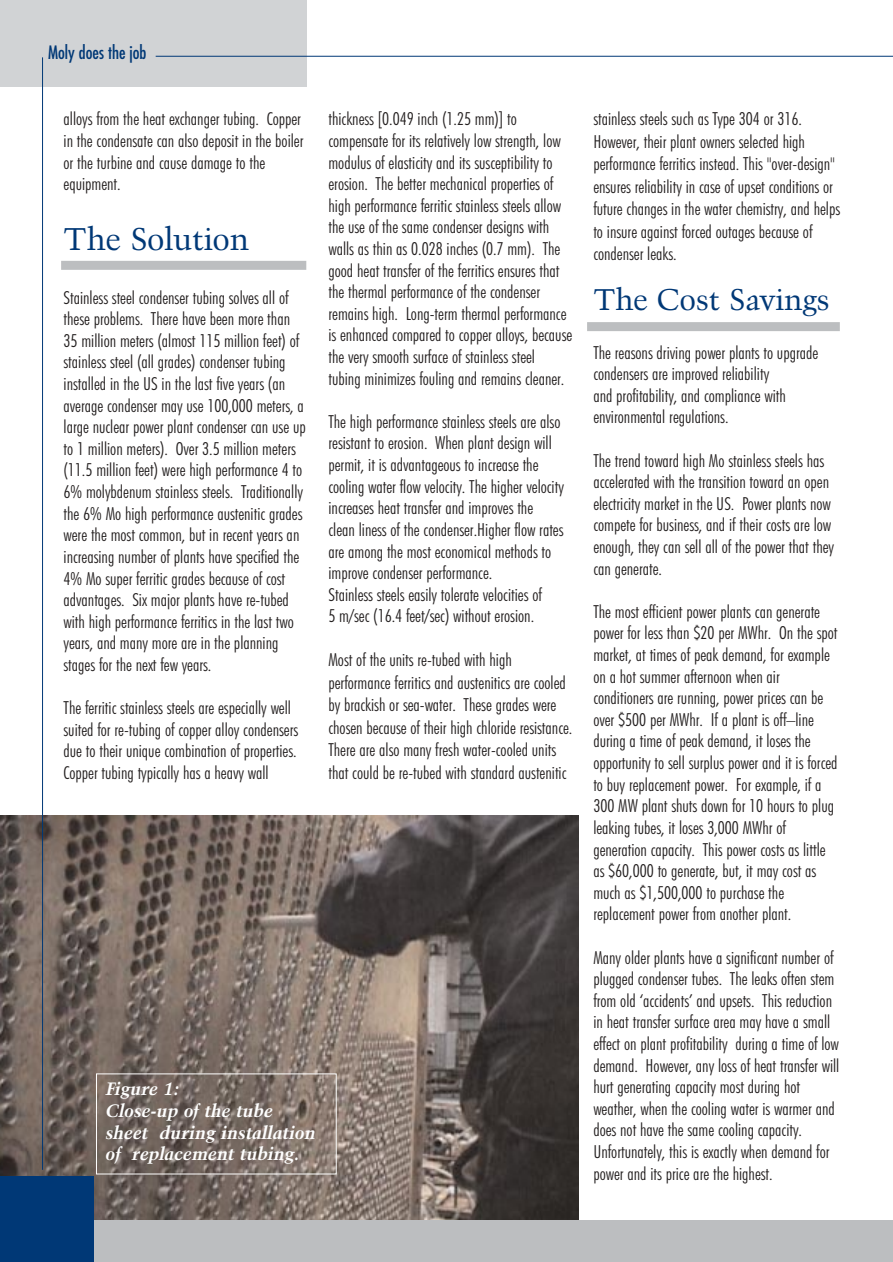
<style>
.page{position:relative;width:893px;height:1262px;background:#fff}
.page>*{position:absolute;margin:0;border:0;box-sizing:border-box;transform-origin:0 0}
.t1{font:31.5px "Kuenstler 480 BT";color:#003876}
.t2{font:30px "Kuenstler 480 BT";color:#003876}
.t3{font:300 condensed 18px/21.6px "Futura BT";color:#231f1f}
.t4{font:italic 700 18px/21.6px "Kuenstler 480 BT";color:#fff}
.t5{font:condensed 18px "Futura";color:#003876}
</style>
<div class="page">
<div style="left:0;top:0;width:306px;height:87px;background:#d1d3d5"></div>
<img style="left:0;top:815px;width:578px;height:405px">
<hr style="left:42px;top:57px;width:1px;height:1112px;background:#003876">
<hr style="left:156px;top:56px;width:736px;height:1px;background:#003876">
<div style="left:93px;top:1220px;width:799px;height:41px;background:#bcbec0"></div>
<div style="left:61px;top:261px;width:245px;height:9px;background:#bcbec0"></div>
<div style="left:587px;top:322px;width:252px;height:9px;background:#bcbec0"></div>
<div style="left:0;top:1176px;width:93px;height:85px;background:#003876"></div>
<p class="t5" style="left:48px;top:44px;width:100px">Moly does the job</p>
<p class="t3" style="left:64px;top:110px;width:241px">alloys from the heat exchanger tubing. Copper in the condensate can also deposit in the boiler or the turbine and cause damage to the equipment.</p>
<h1 class="t1" style="left:64px;top:228px;width:187px">The Solution</h1>
<p class="t3" style="left:64px;top:288px;width:244px">Stainless steel condenser tubing solves all of these problems. There have been more than 35 million meters (almost 115 million feet) of stainless steel (all grades) condenser tubing installed in the US in the last five years (an average condenser may use 100,000 meters, a large nuclear power plant condenser can use up to 1 million meters). Over 3.5 million meters (11.5 million feet) were high performance 4 to 6% molybdenum stainless steels. Traditionally the 6% Mo high performance austenitic grades were the most common, but in recent years an increasing number of plants have specified the 4% Mo super ferritic grades because of cost advantages. Six major plants have re-tubed with high performance ferritics in the last two years, and many more are in the planning stages for the next few years.</p>
<p class="t3" style="left:64px;top:699px;width:236px">The ferritic stainless steels are especially well suited for re-tubing of copper alloy condensers due to their unique combination of properties.<br>Copper tubing typically has a heavy wall</p>
<p class="t3" style="left:328px;top:110px;width:245px">thickness [0.049 inch (1.25 mm)] to compensate for its relatively low strength, low modulus of elasticity and its susceptibility to erosion. The better mechanical properties of high performance ferritic stainless steels allow the use of the same condenser designs with walls as thin as 0.028 inches (0.7 mm). The good heat transfer of the ferritics ensures that the thermal performance of the condenser remains high. Long-term thermal performance is enhanced compared to copper alloys, because the very smooth surface of stainless steel<br>tubing minimizes fouling and remains cleaner.</p>
<p class="t3" style="left:328px;top:413px;width:237px">The high performance stainless steels are also resistant to erosion. When plant design will permit, it is advantageous to increase the cooling water flow velocity. The higher velocity increases heat transfer and improves the clean liness of the condenser.Higher flow rates are among the most economical methods to improve condenser performance.<br>Stainless steels easily tolerate velocities of<br>5 m/sec (16.4 feet/sec) without erosion.</p>
<p class="t3" style="left:328px;top:651px;width:245px;line-height:22.5px">Most of the units re-tubed with high performance ferritics and austenitics are cooled by brackish or sea-water. These grades were chosen because of their high chloride resistance.<br>There are also many fresh water-cooled units that could be re-tubed with standard austenitic</p>
<p class="t4" style="left:106px;top:1080px;width:211px">Figure 1:<br>Close-up of the tube sheet during installation of replacement tubing.</p>
<p class="t3" style="left:593px;top:110px;width:248px;line-height:22.5px">stainless steels such as Type 304 or 316.<br>However, their plant owners selected high performance ferritics instead. This "over-design" ensures reliability in case of upset conditions or future changes in the water chemistry, and helps to insure against forced outages because of condenser leaks.</p>
<h2 class="t2" style="left:593px;top:288px;width:238px">The Cost Savings</h2>
<p class="t3" style="left:593px;top:343px;width:226px">The reasons driving power plants to upgrade condensers are improved reliability<br>and profitability, and compliance with environmental regulations.</p>
<p class="t3" style="left:593px;top:451px;width:242px">The trend toward high Mo stainless steels has accelerated with the transition toward an open electricity market in the US. Power plants now compete for business, and if their costs are low enough, they can sell all of the power that they can generate.</p>
<p class="t3" style="left:593px;top:602px;width:246px">The most efficient power plants can generate power for less than $20 per MWhr. On the spot market, at times of peak demand, for example on a hot summer afternoon when air conditioners are running, power prices can be over $500 per MWhr. If a plant is off–line during a time of peak demand, it loses the opportunity to sell surplus power and it is forced to buy replacement power. For example, if a 300 MW plant shuts down for 10 hours to plug leaking tubes, it loses 3,000 MWhr of generation capacity. This power costs as little as $60,000 to generate, but, it may cost as much as $1,500,000 to purchase the replacement power from another plant.</p>
<p class="t3" style="left:593px;top:948px;width:247px">Many older plants have a significant number of plugged condenser tubes. The leaks often stem from old ‘accidents’ and upsets. This reduction in heat transfer surface area may have a small effect on plant profitability during a time of low demand. However, any loss of heat transfer will hurt generating capacity most during hot weather, when the cooling water is warmer and does not have the same cooling capacity.<br>Unfortunately, this is exactly when demand for power and its price are the highest.</p>
</div>
